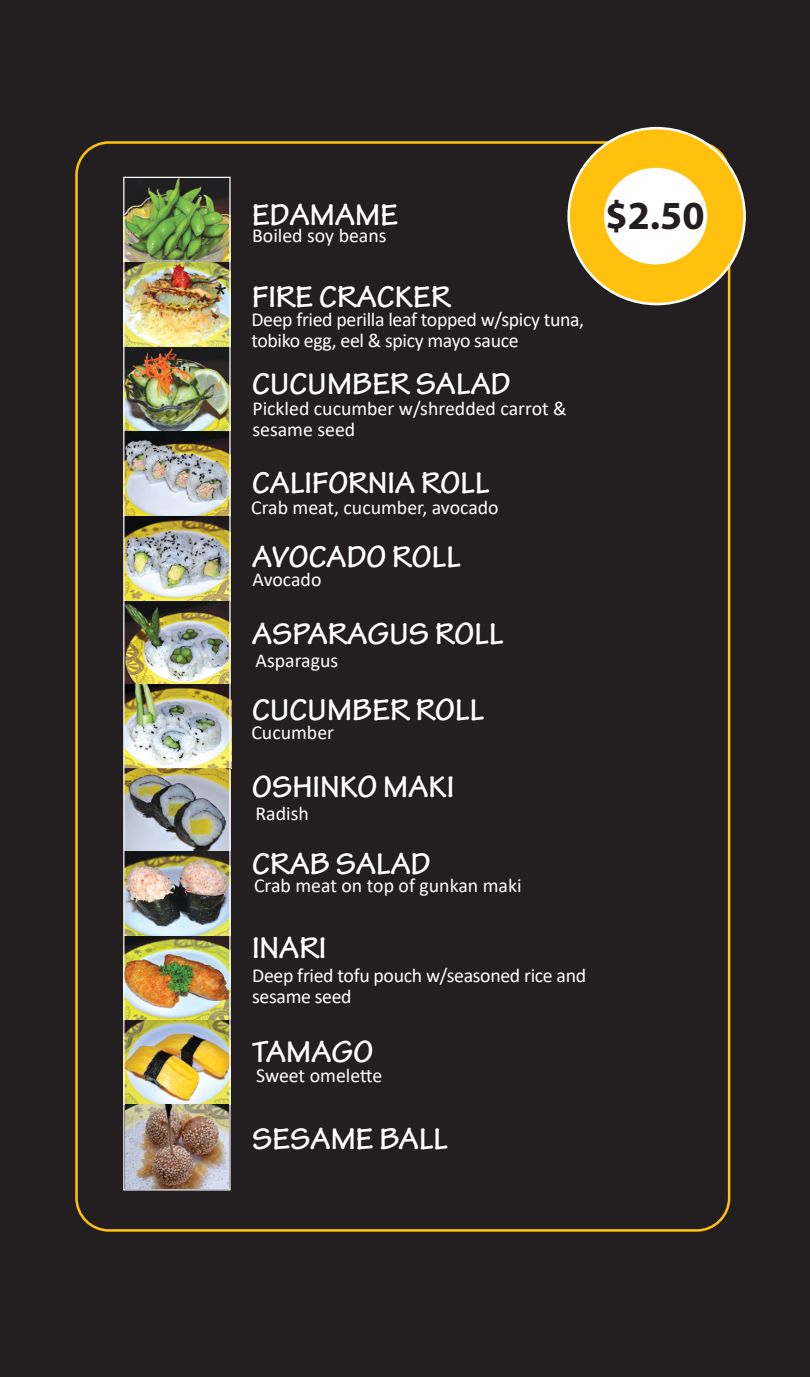
<style>
.page{position:relative;width:810px;height:1377px;background:#231f20}
.page>*{position:absolute;margin:0;border:0;box-sizing:border-box;transform-origin:0 0}
.t1{font:700 40.05px "Myriad Pro";color:#231f20}
.t2{font:700 32.18px "Tekton Pro";color:#fff}
.t3{font:29.7px "Gulim";color:#231f20}
.t4{font:19.8px/21.2px "Calibri";letter-spacing:-.01em;color:#fff}
</style>
<div class="page">
<img style="left:125px;top:179px;width:104px;height:505px">
<img style="left:125px;top:684px;width:104px;height:420px">
<div style="left:123px;top:177px;width:108px;height:1014px;border:1px solid #fff"></div>
<img style="left:125px;top:1104px;width:104px;height:85px">
<div style="left:569px;top:128px;width:176px;height:176px;background:#ffc10e;border-radius:50%"></div>
<div style="left:604px;top:168px;width:103px;height:96px;background:#fff;border-radius:50%"></div>
<p class="t3" style="left:213px;top:275px;width:16px">*</p>
<p class="t2" style="left:252px;top:196px;width:148px">EDAMAME</p>
<p class="t4" style="left:252px;top:224px;width:136px">Boiled soy beans</p>
<p class="t2" style="left:252px;top:278px;width:200px">FIRE CRACKER</p>
<p class="t4" style="left:251px;top:308px;width:334px">Deep fried perilla leaf topped w/spicy tuna, tobiko egg, eel &amp; spicy mayo sauce</p>
<p class="t2" style="left:252px;top:365px;width:260px">CUCUMBER SALAD</p>
<p class="t4" style="left:252px;top:398px;width:316px">Pickled cucumber w/shredded carrot &amp; sesame seed</p>
<p class="t2" style="left:252px;top:464px;width:239px">CALIFORNIA ROLL</p>
<p class="t4" style="left:251px;top:496px;width:249px">Crab meat, cucumber, avocado</p>
<p class="t2" style="left:252px;top:538px;width:210px">AVOCADO ROLL</p>
<p class="t4" style="left:253px;top:568px;width:70px">Avocado</p>
<p class="t2" style="left:252px;top:615px;width:253px">ASPARAGUS ROLL</p>
<p class="t4" style="left:256px;top:650px;width:84px">Asparagus</p>
<p class="t2" style="left:252px;top:691px;width:234px">CUCUMBER ROLL</p>
<p class="t4" style="left:251px;top:722px;width:84px">Cucumber</p>
<p class="t2" style="left:252px;top:768px;width:204px">OSHINKO MAKI</p>
<p class="t4" style="left:256px;top:802px;width:55px">Radish</p>
<p class="t2" style="left:252px;top:845px;width:180px">CRAB SALAD</p>
<p class="t4" style="left:254px;top:874px;width:269px">Crab meat on top of gunkan maki</p>
<p class="t2" style="left:252px;top:929px;width:76px">INARI</p>
<p class="t4" style="left:252px;top:964px;width:335px">Deep fried tofu pouch w/seasoned rice and sesame seed</p>
<p class="t2" style="left:252px;top:1033px;width:123px">TAMAGO</p>
<p class="t4" style="left:256px;top:1065px;width:106px">Sweet omele</p>
<p class="t4" style="left:373px;top:1065px;width:11px">e</p>
<p class="t2" style="left:252px;top:1120px;width:198px">SESAME BALL</p>
<p class="t1" style="left:605px;top:189px;width:101px">$2.50</p>
</div>
